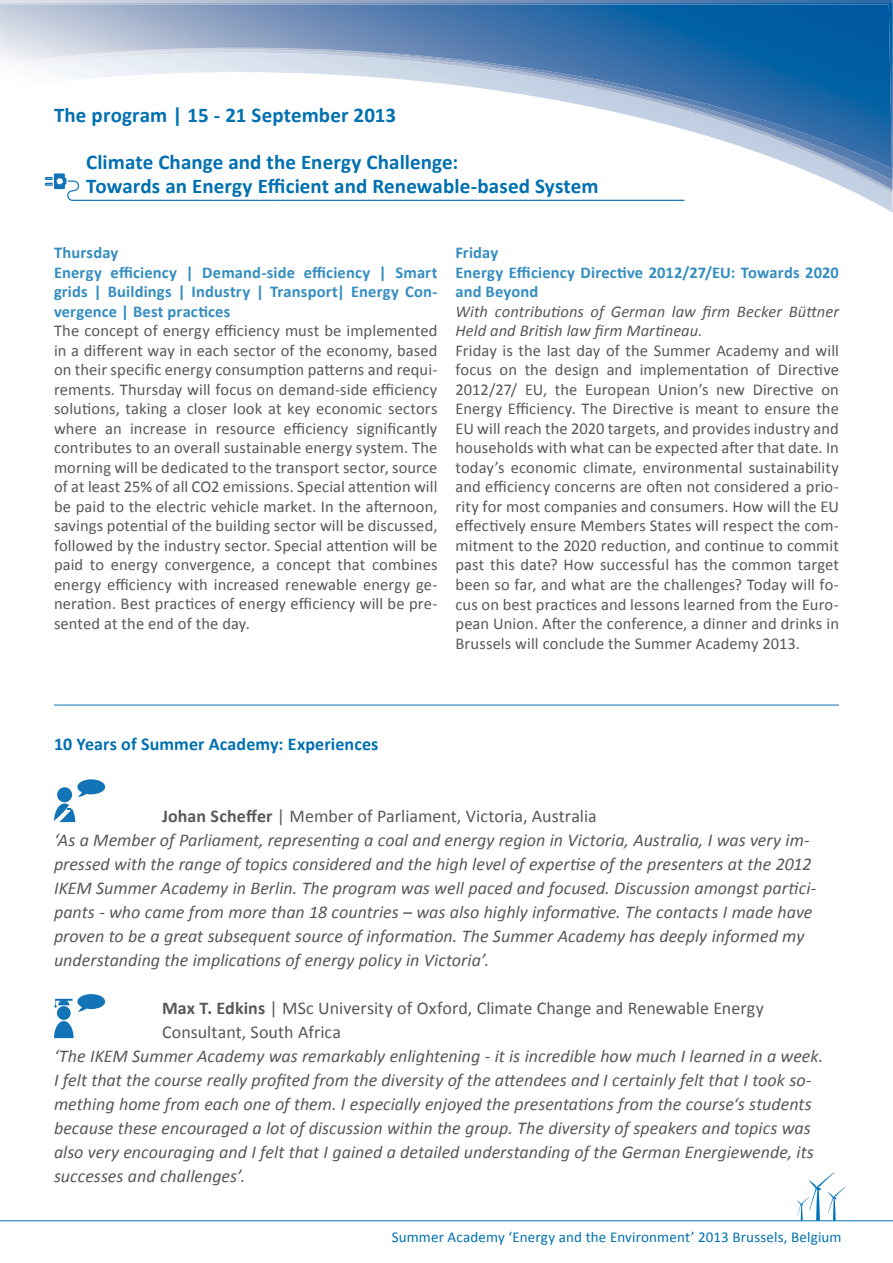
<style>
.page{position:relative;width:893px;height:1263px;background:#fff}
.page>*{position:absolute;margin:0;border:0;box-sizing:border-box;transform-origin:0 0}
.t1{font:700 21px "Calibri";letter-spacing:.005em;color:#0070b0}
.t2{font:italic 18px/24px "Calibri";color:#57585a}
.t3{font:18px "Calibri";color:#57585a}
.t4{font:700 18px "Calibri";letter-spacing:.005em;color:#0070b0}
.t5{font:16.5px/19.5px "Calibri";letter-spacing:.005em;color:#57585a;text-align:justify}
.t6{font:700 16.5px/19.5px "Calibri";letter-spacing:.01em;color:#338dc0;text-align:justify}
.t7{font:italic 16.5px/19.5px "Calibri";letter-spacing:.005em;color:#57585a}
.t8{font:15px "Calibri";letter-spacing:.01em;color:#0070b0}
.s1{font-weight:700}
</style>
<div class="page">
<hr style="left:0;top:1220px;width:893px;height:1px;background:#0073bc">
<svg style="left:797px;top:1172px;width:49px;height:49px"></svg>
<img style="left:44px;top:168px;width:848px;height:12px">
<img style="left:0;top:4px;width:892px;height:164px">
<svg style="left:45px;top:173px;width:640px;height:28px"></svg>
<svg style="left:54px;top:1021px;width:20px;height:17px"></svg>
<div style="left:57px;top:1006px;width:14px;height:14px;background:#1273b7;border-radius:50%"></div>
<div style="left:57px;top:787px;width:15px;height:15px;background:#1273b7;border-radius:50%"></div>
<svg style="left:54px;top:803px;width:21px;height:19px"></svg>
<svg style="left:77px;top:779px;width:28px;height:18px"></svg>
<svg style="left:54px;top:994px;width:51px;height:18px"></svg>
<hr style="left:54px;top:705px;width:785px;height:1px;background:#1273b7">
<p class="t1" style="left:54px;top:102px;width:344px">The program | 15 - 21 September 2013</p>
<p class="t1" style="left:86px;top:149px;width:374px">Climate Change and the Energy Challenge:</p>
<p class="t1" style="left:86px;top:173px;width:514px">Towards an Energy Efficient and Renewable-based System</p>
<p class="t6" style="left:54px;top:242px;width:66px">Thursday</p>
<p class="t6" style="left:54px;top:262px;width:385px">Energy efficiency | Demand-side efficiency | Smart grids | Buildings | Industry | Transport| Energy Con&shy;vergence | Best practices</p>
<p class="t5" style="left:54px;top:320px;width:385px">The concept of energy efficiency must be implemented in a different way in each sector of the economy, based on their specific energy consumption patterns and requi&shy;rements. Thursday will focus on demand-side efficiency solutions, taking a closer look at key economic sectors where an increase in resource efficiency significantly contributes to an overall sustainable energy system. The morning will be dedicated to the transport sector, source of at least 25% of all CO2 emissions. Special attention will be paid to the electric vehicle market. In the afternoon, savings potential of the building sector will be discussed, followed by the industry sector. Special attention will be paid to energy convergence, a concept that combines energy efficiency with increased renewable energy ge&shy;neration. Best practices of energy efficiency will be pre&shy;sented at the end of the day.</p>
<p class="t6" style="left:455px;top:242px;width:44px">Friday</p>
<p class="t6" style="left:455px;top:262px;width:385px">Energy Efficiency Directive 2012/27/EU: Towards 2020 and Beyond</p>
<p class="t7" style="left:455px;top:301px;width:385px">With contributions of German law firm Becker Büttner<br>Held and British law firm Martineau.</p>
<p class="t5" style="left:455px;top:340px;width:385px">Friday is the last day of the Summer Academy and will focus on the design and implementation of Directive 2012/27/ EU, the European Union’s new Directive on Energy Efficiency. The Directive is meant to ensure the EU will reach the 2020 targets, and provides industry and households with what can be expected after that date. In today’s economic climate, environmental sustainability and efficiency concerns are often not considered a prio&shy;rity for most companies and consumers. How will the EU effectively ensure Members States will respect the com&shy;mitment to the 2020 reduction, and continue to commit past this date? How successful has the common target been so far, and what are the challenges? Today will fo&shy;cus on best practices and lessons learned from the Euro&shy;pean Union. After the conference, a dinner and drinks in Brussels will conclude the Summer Academy 2013.</p>
<p class="t4" style="left:54px;top:733px;width:326px">10 Years of Summer Academy: Experiences</p>
<p class="t3" style="left:162px;top:805px;width:436px"><span class="s1">Johan Scheffer</span> | Member of Parliament, Victoria, Australia</p>
<p class="t2" style="left:54px;top:827px;width:764px">‘As a Member of Parliament, representing a coal and energy region in Victoria, Australia, I was very im&shy;pressed with the range of topics considered and the high level of expertise of the presenters at the 2012<br>IKEM Summer Academy in Berlin. The program was well paced and focused. Discussion amongst partici&shy;pants - who came from more than 18 countries – was also highly informative. The contacts I made have proven to be a great subsequent source of information. The Summer Academy has deeply informed my understanding the implications of energy policy in Victoria’.</p>
<p class="t3" style="left:162px;top:997px;width:603px"><span class="s1">Max T. Edkins</span> | MSc University of Oxford, Climate Change and Renewable Energy</p>
<p class="t3" style="left:162px;top:1021px;width:181px">Consultant, South Africa</p>
<p class="t2" style="left:54px;top:1043px;width:771px">‘The IKEM Summer Academy was remarkably enlightening - it is incredible how much I learned in a week.</p>
<p class="t2" style="left:54px;top:1067px;width:761px">I felt that the course really profited from the diversity of the attendees and I certainly felt that I took so&shy;mething home from each one of them. I especially enjoyed the presentations from the course‘s students because these encouraged a lot of discussion within the group. The diversity of speakers and topics was also very encouraging and I felt that I gained a detailed understanding of the German Energiewende, its successes and challenges’.</p>
<p class="t8" style="left:392px;top:1228px;width:451px">Summer Academy ‘Energy and the Environment’ 2013 Brussels, Belgium</p>
</div>
